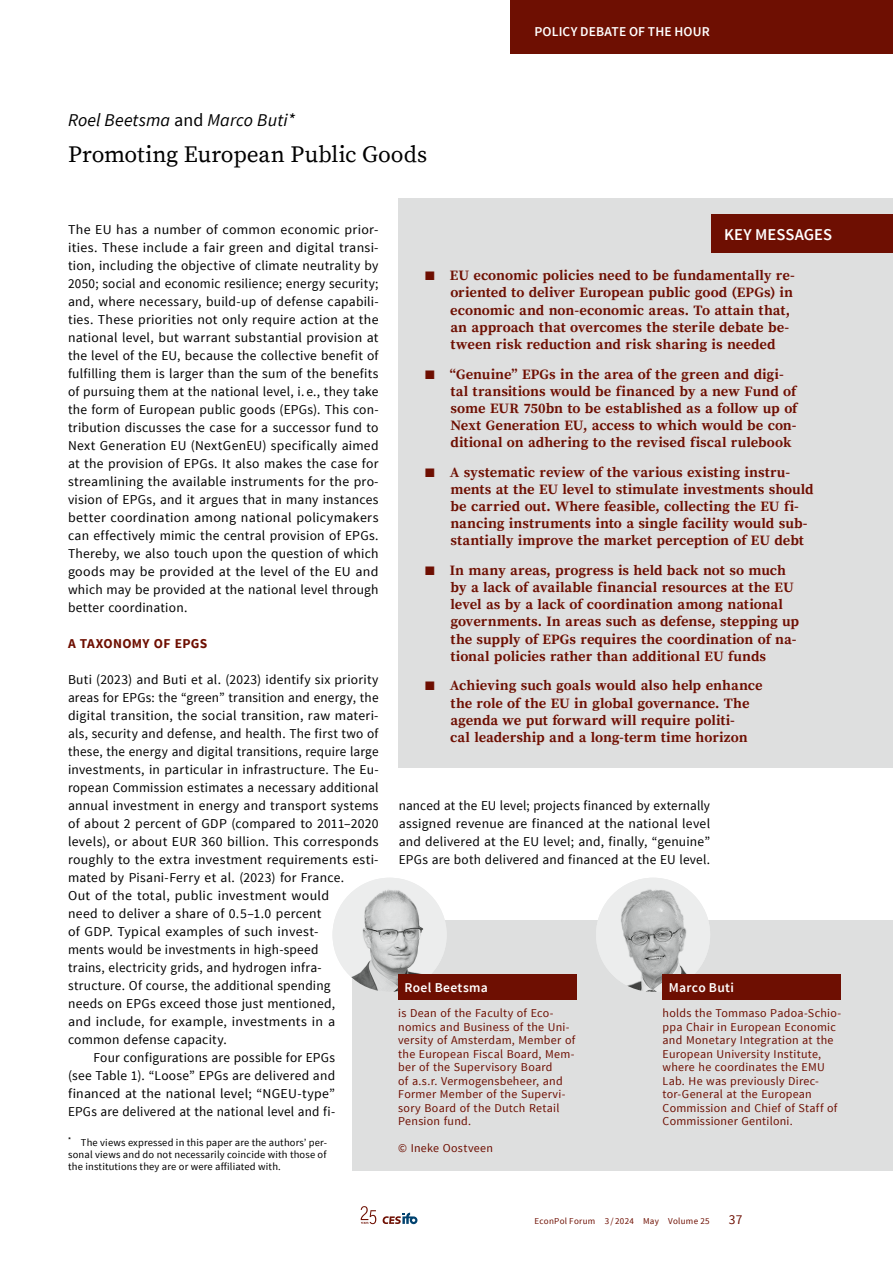
<style>
.page{position:relative;width:893px;height:1263px;background:#fff}
.page>*{position:absolute;margin:0;border:0;box-sizing:border-box;transform-origin:0 0}
.Titel-Autor-Focus{font:23.25px "Source Serif Pro";color:#000}
.Autor-Name{font:italic 18px "Source Sans Pro";letter-spacing:.01em;color:#000}
.Titel_Box{font:600 16.5px "Source Sans Pro";letter-spacing:.01em;color:#fff}
.t1{font:700 14.25px/17.1px "Source Serif Pro";color:#6e0f02}
.Fliesstext{font:13.5px/18px "Source Sans Pro";letter-spacing:.02em;color:#000;text-align:justify}
.Fliesstext-Einzug{font:13.5px/18px "Source Sans Pro";letter-spacing:.015em;color:#000;text-align:justify}
.Autor-Foto-Name{font:600 13.5px "Source Sans Pro";letter-spacing:.015em;color:#fff}
.Titel-versal-rot{font:700 13.5px "Source Sans Pro";letter-spacing:.02em;color:#6e0f02}
.t2{font:13.5px "Source Sans Pro";color:#6e0f02}
.Autor-Foto-Text{font:12px/13.5px "Source Sans Pro";letter-spacing:.02em;color:#6e0f02}
.t3{font:10.5px/12px "Source Sans Pro";letter-spacing:.015em;color:#000;text-align:justify}
.t4{font:9px "Source Sans Pro";letter-spacing:.03em;color:#6e0f02}
.s1{font-style:normal}
.s2{font-weight:600}
</style>
<div class="page">
<svg style="left:382px;top:1212px;width:35px;height:12px"></svg>
<svg style="left:361px;top:1206px;width:15px;height:18px"></svg>
<div style="left:511px;top:0;width:382px;height:54px;background:#6e0f02"></div>
<div style="left:399px;top:198px;width:494px;height:569px;background:#dedfdf"></div>
<div style="left:711px;top:215px;width:182px;height:38px;background:#6e0f02"></div>
<div style="left:352px;top:920px;width:541px;height:250px;background:#dedfdf"></div>
<img style="left:596px;top:878px;width:114px;height:114px;border-radius:57px">
<img style="left:333px;top:878px;width:114px;height:114px;border-radius:57px">
<div style="left:398px;top:974px;width:179px;height:25px;background:#6e0f02"></div>
<div style="left:663px;top:974px;width:178px;height:25px;background:#6e0f02"></div>
<p class="Autor-Name" style="left:68px;top:109px;width:229px">Roel Beetsma <span class="s1">and</span> Marco Buti*</p>
<p class="Titel-Autor-Focus" style="left:68px;top:140px;width:361px">Promoting European Public Goods</p>
<p class="Autor-Foto-Name" style="left:534px;top:23px;width:177px">POLICY DEBATE OF THE HOUR</p>
<p class="Fliesstext" style="left:68px;top:221px;width:312px">The EU has a number of common economic prior&shy;ities. These include a fair green and digital transi&shy;tion, including the objective of climate neutrality by 2050; social and economic resilience; energy security; and, where necessary, build-up of defense capabili&shy;ties. These priorities not only require action at the national level, but warrant substantial provision at the level of the EU, because the collective benefit of fulfilling them is larger than the sum of the benefits of pursuing them at the national level, i. e., they take the form of European public goods (EPGs). This con&shy;tribution discusses the case for a successor fund to Next Generation EU (NextGenEU) specifically aimed at the provision of EPGs. It also makes the case for streamlining the available instruments for the pro&shy;vision of EPGs, and it argues that in many instances better coordination among national policymakers can effectively mimic the central provision of EPGs.<br>Thereby, we also touch upon the question of which goods may be provided at the level of the EU and which may be provided at the national level through better coordination.</p>
<p class="Titel-versal-rot" style="left:68px;top:635px;width:141px">A TAXONOMY OF EPGS</p>
<p class="Fliesstext" style="left:68px;top:671px;width:312px;text-align:left">Buti (2023) and Buti et al. (2023) identify six priority areas for EPGs: the “green” transition and energy, the digital transition, the social transition, raw materi&shy;als, security and defense, and health. The first two of these, the energy and digital transitions, require large investments, in particular in infrastructure. The Eu&shy;ropean Commission estimates a necessary additional annual investment in energy and transport systems of about 2 percent of GDP (compared to 2011–2020 levels), or about EUR 360 billion. This corresponds roughly to the extra investment requirements esti&shy;mated by Pisani-Ferry et al. (2023) for France.<br>Out of the total, public investment would<br>need to deliver a share of 0.5–1.0 percent<br>of GDP. Typical examples of such invest-<br>ments would be investments in high-speed<br>trains, electricity grids, and hydrogen infra&shy;structure. Of course, the additional spending<br>needs on EPGs exceed those just mentioned,<br>and include, for example, investments in a common defense capacity.</p>
<p class="Fliesstext-Einzug" style="left:68px;top:1049px;width:269px;text-indent:26px">Four configurations are possible for EPGs (see Table 1). “Loose” EPGs are delivered and financed at the national level; “NGEU-type” EPGs are delivered at the national level and fi-</p>
<p class="t3" style="left:68px;top:1137px;width:260px"><sup>*</sup> The views expressed in this paper are the authors’ per&shy;sonal views and do not necessarily coincide with those of the institutions they are or were affiliated with.</p>
<p class="Titel_Box" style="left:724px;top:224px;width:110px">KEY MESSAGES</p>
<p class="t1" style="left:450px;top:268px;width:346px;text-indent:-25px"><span class="s2">■</span> EU economic policies need to be fundamentally re&shy;oriented to deliver European public good (EPGs) in economic and non-economic areas. To attain that, an approach that overcomes the sterile debate be&shy;tween risk reduction and risk sharing is needed</p>
<p class="t1" style="left:450px;top:366px;width:348px;text-indent:-26px"><span class="s2">■</span> “Genuine” EPGs in the area of the green and digi&shy;tal transitions would be financed by a new Fund of some EUR 750bn to be established as a follow up of Next Generation EU, access to which would be con&shy;ditional on adhering to the revised fiscal rulebook</p>
<p class="t1" style="left:450px;top:464px;width:365px;text-indent:-25px"><span class="s2">■</span> A systematic review of the various existing instru&shy;ments at the EU level to stimulate investments should be carried out. Where feasible, collecting the EU fi&shy;nancing instruments into a single facility would sub&shy;stantially improve the market perception of EU debt</p>
<p class="t1" style="left:450px;top:562px;width:350px;text-indent:-25px"><span class="s2">■</span> In many areas, progress is held back not so much by a lack of available financial resources at the EU level as by a lack of coordination among national governments. In areas such as defense, stepping up the supply of EPGs requires the coordination of na&shy;tional policies rather than additional EU funds</p>
<p class="t1" style="left:450px;top:678px;width:314px;text-indent:-25px"><span class="s2">■</span> Achieving such goals would also help enhance the role of the EU in global governance. The agenda we put forward will require politi-<br>cal leadership and a long-term time horizon</p>
<p class="Fliesstext-Einzug" style="left:399px;top:797px;width:313px">nanced at the EU level; projects financed by externally assigned revenue are financed at the national level and delivered at the EU level; and, finally, “genuine” EPGs are both delivered and financed at the EU level.</p>
<p class="Autor-Foto-Name" style="left:405px;top:979px;width:85px">Roel Beetsma</p>
<p class="Autor-Foto-Name" style="left:669px;top:979px;width:66px">Marco Buti</p>
<p class="Autor-Foto-Text" style="left:398px;top:1006px;width:179px">is Dean of the Faculty of Eco&shy;nomics and Business of the Uni&shy;versity of Amsterdam, Member of the European Fiscal Board, Mem&shy;ber of the Supervisory Board<br>of a.s.r. Vermogensbeheer, and<br>Former Member of the Supervi&shy;sory Board of the Dutch Retail<br>Pension fund.</p>
<p class="Autor-Foto-Text" style="left:398px;top:1141px;width:96px">© Ineke Oostveen</p>
<p class="Autor-Foto-Text" style="left:663px;top:1007px;width:180px">holds the Tommaso Padoa-Schio&shy;ppa Chair in European Economic and Monetary Integration at the<br>European University Institute, where he coordinates the EMU<br>Lab. He was previously Direc&shy;tor-General at the European<br>Commission and Chief of Staff of<br>Commissioner Gentiloni.</p>
<p class="t4" style="left:534px;top:1215px;width:177px">EconPol Forum 3 / 2024 May Volume 25</p>
<p class="t2" style="left:729px;top:1211px;width:15px">37</p>
</div>
